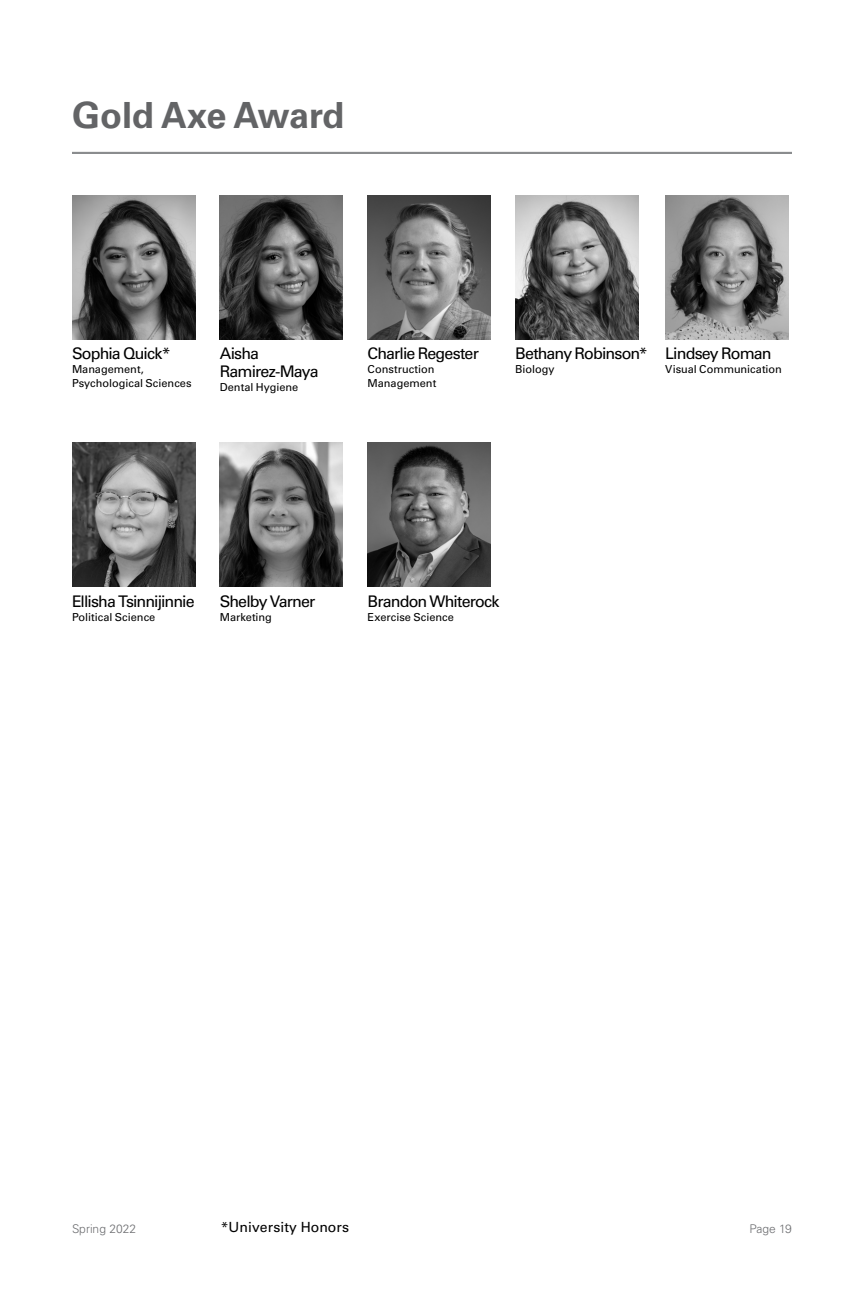
<style>
.page{position:relative;width:864px;height:1296px;background:#fff}
.page>*{position:absolute;margin:0;border:0;box-sizing:border-box;transform-origin:0 0}
.t1{font:700 36px "Univers LT Pro 65";color:#636466}
.t2{font:16px/18px "Univers LT Pro 55 Roman";letter-spacing:-.055em;color:#000}
.t3{font:14px "Univers LT Pro 55 Roman";color:#000}
.t4{font:300 12px "Univers LT Pro 45";color:#6d6e71}
.t5{font:11px/14px "Univers LT Pro 55 Roman";letter-spacing:-.005em;color:#000}
</style>
<div class="page">
<hr style="left:72px;top:152px;width:720px;height:2px;background:#8a8c8e">
<img style="left:72px;top:196px;width:123px;height:144px">
<img style="left:220px;top:196px;width:123px;height:144px">
<img style="left:368px;top:196px;width:123px;height:144px">
<img style="left:515px;top:196px;width:123px;height:144px">
<img style="left:665px;top:196px;width:123px;height:144px">
<img style="left:72px;top:443px;width:123px;height:144px">
<img style="left:220px;top:443px;width:123px;height:144px">
<img style="left:368px;top:443px;width:123px;height:144px">
<h1 class="t1" style="left:72px;top:89px;width:274px">Gold Axe Award</h1>
<p class="t2" style="left:72px;top:343px;width:100px">Sophia Quick*</p>
<p class="t5" style="left:72px;top:361px;width:121px">Management,<br>Psychological Sciences</p>
<p class="t2" style="left:220px;top:343px;width:100px">Aisha<br>Ramirez-Maya</p>
<p class="t5" style="left:220px;top:379px;width:80px">Dental Hygiene</p>
<p class="t2" style="left:368px;top:343px;width:113px">Charlie Regester</p>
<p class="t5" style="left:368px;top:361px;width:70px">Construction<br>Management</p>
<p class="t2" style="left:515px;top:343px;width:134px">Bethany Robinson*</p>
<p class="t5" style="left:515px;top:361px;width:41px">Biology</p>
<p class="t2" style="left:665px;top:343px;width:108px">Lindsey Roman</p>
<p class="t5" style="left:665px;top:361px;width:118px">Visual Communication</p>
<p class="t2" style="left:72px;top:591px;width:124px">Ellisha Tsinnijinnie</p>
<p class="t5" style="left:72px;top:609px;width:85px">Political Science</p>
<p class="t2" style="left:220px;top:591px;width:97px">Shelby Varner</p>
<p class="t5" style="left:220px;top:609px;width:54px">Marketing</p>
<p class="t2" style="left:368px;top:591px;width:133px">Brandon Whiterock</p>
<p class="t5" style="left:368px;top:609px;width:88px">Exercise Science</p>
<p class="t3" style="left:221px;top:1218px;width:130px">*University Honors</p>
<p class="t4" style="left:72px;top:1221px;width:66px">Spring 2022</p>
<p class="t4" style="left:750px;top:1221px;width:44px">Page 19</p>
</div>
